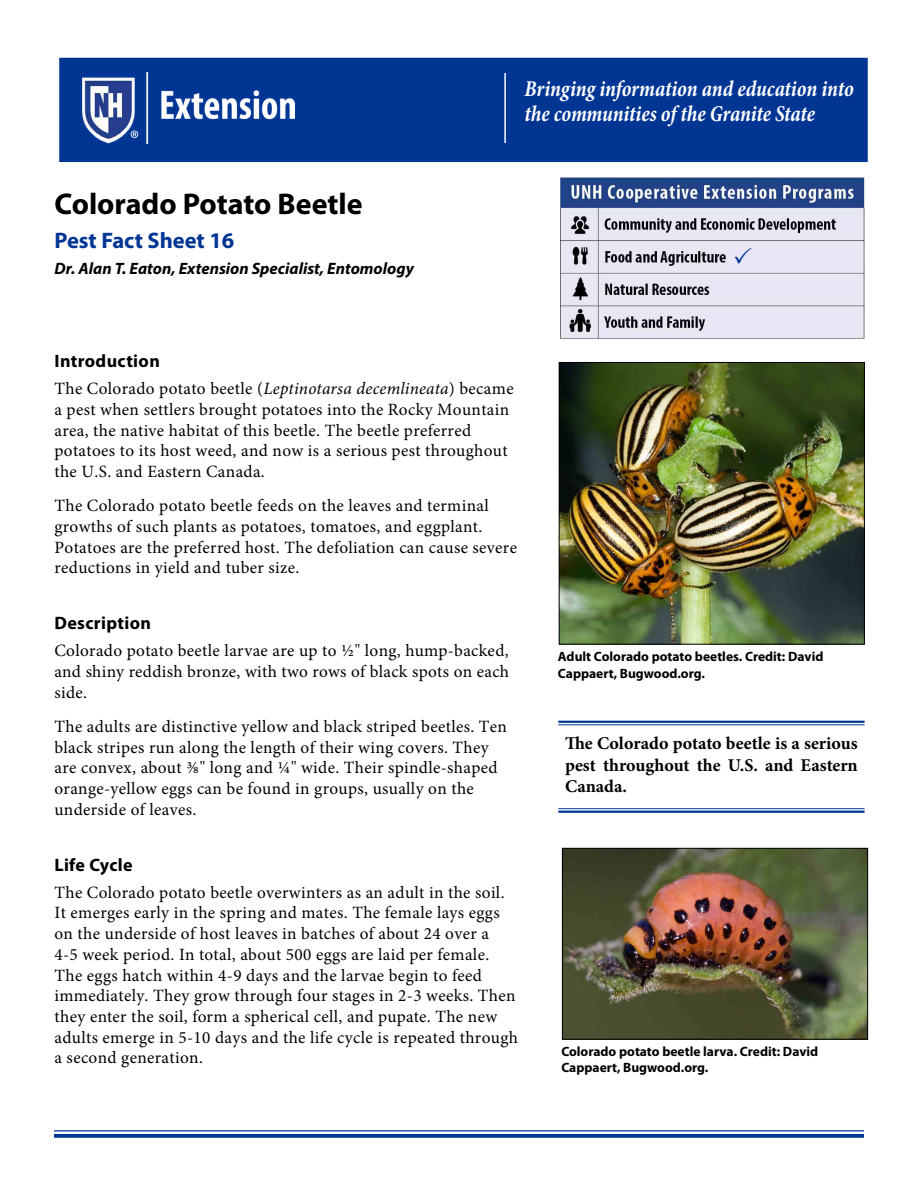
<style>
.page{position:relative;width:918px;height:1188px;background:#fff}
.page>*{position:absolute;margin:0;border:0;box-sizing:border-box;transform-origin:0 0}
.t1{font:700 30px "Myriad Pro";color:#000}
.t2{font:italic 700 condensed 22.95px/25.2px "Minion Pro";letter-spacing:-.005em;color:#fff;scale:.92 1}
.t3{font:700 22.5px "Myriad Pro";color:#003594}
.t4{font:700 18px/21.6px "Minion Pro";color:#000;text-align:justify}
.t5{font:700 18px "Myriad Pro";letter-spacing:.02em;color:#000}
.t6{font:17.25px/20.7px "Minion Pro";letter-spacing:.02em;color:#000}
.t7{font:italic 700 16.5px "Myriad Pro";color:#000}
.t8{font:700 13.5px/16.2px "Myriad Pro";color:#000}
.s1{font-style:italic}
</style>
<div class="page">
<img style="left:561px;top:177px;width:304px;height:162px">
<hr style="left:54px;top:1130px;width:810px;height:2px;background:#003594">
<svg style="left:54px;top:1134px;width:810px;height:4px;background:#0f419a"></svg>
<hr style="left:558px;top:721px;width:307px;height:2px;background:#003594">
<hr style="left:558px;top:724px;width:307px;height:1px;background:#003594">
<hr style="left:558px;top:808px;width:307px;height:1px;background:#003594">
<hr style="left:558px;top:811px;width:307px;height:2px;background:#003594">
<div style="left:58px;top:56px;width:811px;height:108px;background:#003594;border:2px solid #fff"></div>
<hr style="left:504px;top:73px;width:2px;height:70px;background:#fff">
<img style="left:561px;top:364px;width:302px;height:278px">
<div style="left:559px;top:362px;width:306px;height:282px;border:1px solid #000"></div>
<img style="left:564px;top:850px;width:302px;height:187px">
<div style="left:562px;top:848px;width:306px;height:191px;border:1px solid #000"></div>
<img style="left:82px;top:73px;width:213px;height:70px">
<svg style="left:735px;top:247px;width:16px;height:16px"></svg>
<h1 class="t1" style="left:54px;top:184px;width:310px">Colorado Potato Beetle</h1>
<h3 class="t3" style="left:54px;top:226px;width:181px">Pest Fact Sheet 16</h3>
<p class="t7" style="left:54px;top:258px;width:361px">Dr. Alan T. Eaton, Extension Specialist, Entomology</p>
<h2 class="t2" style="left:525px;top:76px;width:359px">Bringing information and education into the communities of the Granite State</h2>
<p class="t5" style="left:54px;top:349px;width:107px">Introduction</p>
<p class="t6" style="left:54px;top:379px;width:461px">The Colorado potato beetle (<span class="s1">Leptinotarsa decemlineata</span>) became a pest when settlers brought potatoes into the Rocky Mountain area, the native habitat of this beetle. The beetle preferred potatoes to its host weed, and now is a serious pest throughout the U.S. and Eastern Canada.</p>
<p class="t6" style="left:54px;top:496px;width:464px">The Colorado potato beetle feeds on the leaves and terminal growths of such plants as potatoes, tomatoes, and eggplant.<br>Potatoes are the preferred host. The defoliation can cause severe reductions in yield and tuber size.</p>
<p class="t5" style="left:54px;top:611px;width:98px">Description</p>
<p class="t6" style="left:54px;top:641px;width:456px;text-align:justify">Colorado potato beetle larvae are up to 1/2" long, hump-backed, and shiny reddish bronze, with two rows of black spots on each side.</p>
<p class="t6" style="left:54px;top:716px;width:454px">The adults are distinctive yellow and black striped beetles. Ten black stripes run along the length of their wing covers. They are convex, about 3/8" long and 1/4" wide. Their spindle-shaped orange-yellow eggs can be found in groups, usually on the underside of leaves.</p>
<p class="t5" style="left:54px;top:853px;width:80px">Life Cycle</p>
<p class="t6" style="left:54px;top:882px;width:465px">The Colorado potato beetle overwinters as an adult in the soil.<br>It emerges early in the spring and mates. The female lays eggs on the underside of host leaves in batches of about 24 over a<br>4-5 week period. In total, about 500 eggs are laid per female.<br>The eggs hatch within 4-9 days and the larvae begin to feed immediately. They grow through four stages in 2-3 weeks. Then they enter the soil, form a spherical cell, and pupate. The new adults emerge in 5-10 days and the life cycle is repeated through a second generation.</p>
<p class="t8" style="left:558px;top:648px;width:267px">Adult Colorado potato beetles. Credit: David<br>Cappaert, Bugwood.org.</p>
<p class="t4" style="left:565px;top:732px;width:294px">The Colorado potato beetle is a serious pest throughout the U.S. and Eastern Canada.</p>
<p class="t8" style="left:561px;top:1043px;width:258px">Colorado potato beetle larva. Credit: David<br>Cappaert, Bugwood.org.</p>
</div>
